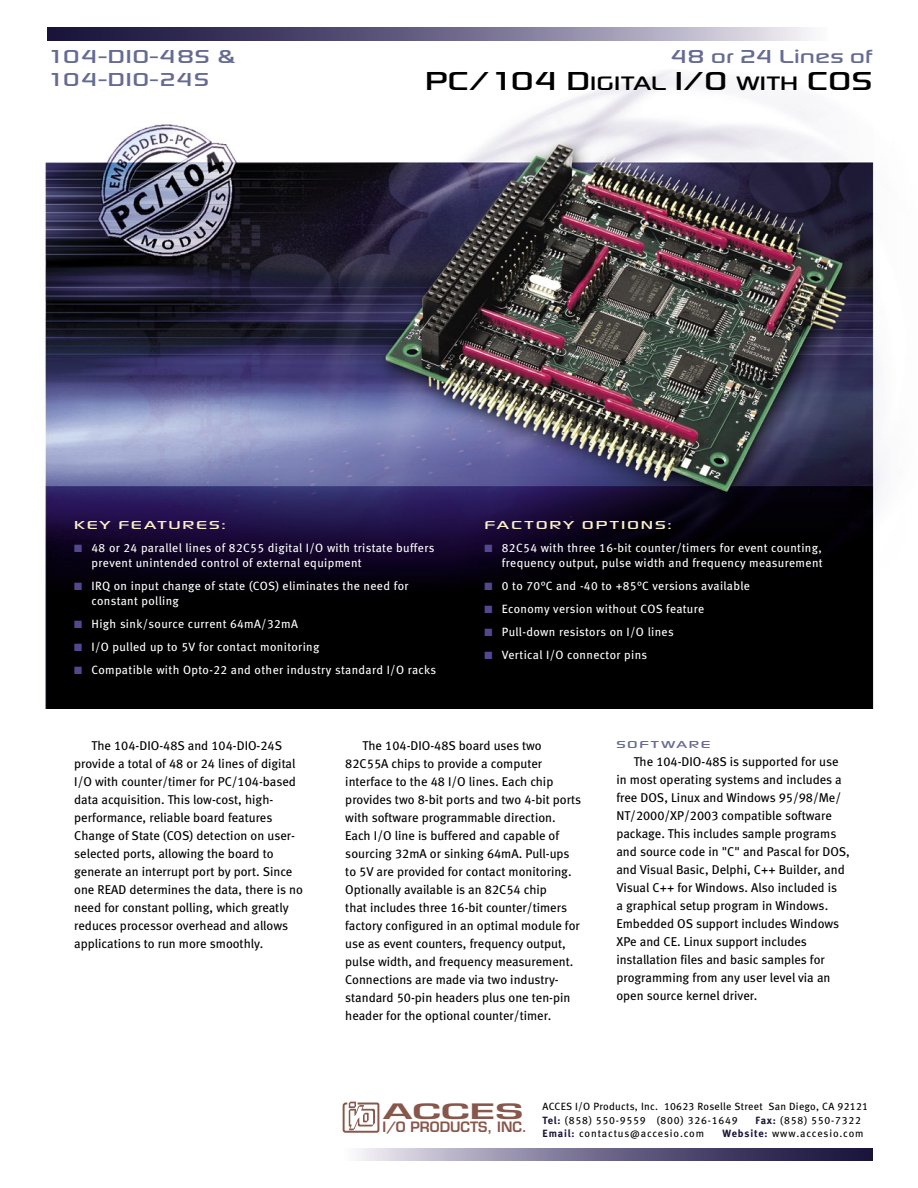
<style>
.page{position:relative;width:918px;height:1188px;background:#fff}
.page>*{position:absolute;margin:0;border:0;box-sizing:border-box;transform-origin:0 0}
.top{font:500 27px "Digital Sans EF";color:#000;scale:1.5 1}
.t1{font:600 20.85px "Eurostile";color:#88564a;scale:1.99 1}
.Chart_Sub2{font:500 19.5px/22.5px "Digital Sans EF";letter-spacing:.03em;color:#666b93;scale:1.5 1}
.top-2{font:500 19.5px "Digital Sans EF";color:#666b93;scale:1.5 1}
.t2{font:600 13.95px "Eurostile";color:#88564a}
.Text{font:12.75px/18px "Meta Book LF";color:#000}
.New_Bullets{font:12px/15px "Meta Book LF";letter-spacing:.03em;color:#fff}
.Chart_Sub2-2{font:500 12px "Digital Sans EF";letter-spacing:.08em;color:#fbf1cb;scale:1.75 1}
.t3{font:10.5px/13.5px "Meta Book LF";letter-spacing:.025em;color:#000}
.t4{font:10.5px "Meta Book LF";letter-spacing:.07em;color:#000}
.test2{font:500 10.5px "Digital Sans EF";letter-spacing:.08em;color:#666b93;scale:1.75 1}
.s1{font-size:20.25px}
.s2{color:#544792}
.s3{font-family:"Meta Bold LF";color:#1a143a}
</style>
<div class="page">
<img style="left:45px;top:40px;width:838px;height:669px">
<svg style="left:47px;top:27px;width:766px;height:13px;background:#736d8c"></svg>
<svg style="left:356px;top:1148px;width:516px;height:13px;background:#746e8d"></svg>
<svg style="left:342px;top:1101px;width:38px;height:32px"></svg>
<p class="Chart_Sub2" style="left:47px;top:45px;width:127px">104-DIO-48S &amp;<br>104-DIO-24S</p>
<p class="top-2" style="left:670px;top:45px;width:136px">48 or 24 Lines of</p>
<p class="top" style="left:425px;top:65px;width:300px">PC/104 D<span class="s1">IGITAL</span> I/O <span class="s1">WITH</span> COS</p>
<p class="Chart_Sub2-2" style="left:74px;top:518px;width:88px">KEY FEATURES:</p>
<p class="New_Bullets" style="left:92px;top:540px;width:344px;text-indent:-17px"><span class="s2">■</span> 48 or 24 parallel lines of 82C55 digital I/O with tristate buffers prevent unintended control of external equipment</p>
<p class="New_Bullets" style="left:92px;top:578px;width:319px;text-indent:-17px"><span class="s2">■</span> IRQ on input change of state (COS) eliminates the need for constant polling</p>
<p class="New_Bullets" style="left:74px;top:616px;width:225px"><span class="s2">■</span> High sink/source current 64mA/32mA</p>
<p class="New_Bullets" style="left:74px;top:639px;width:247px"><span class="s2">■</span> I/O pulled up to 5V for contact monitoring</p>
<p class="New_Bullets" style="left:74px;top:662px;width:363px"><span class="s2">■</span> Compatible with Opto-22 and other industry standard I/O racks</p>
<p class="Chart_Sub2-2" style="left:485px;top:518px;width:108px">FACTORY OPTIONS:</p>
<p class="New_Bullets" style="left:485px;top:540px;width:340px;text-align:right"><span class="s2">■</span> 82C54 with three 16-bit counter/timers for event counting, frequency output, pulse width and frequency measurement</p>
<p class="New_Bullets" style="left:485px;top:578px;width:267px"><span class="s2">■</span> 0 to 70°C and -40 to +85°C versions available</p>
<p class="New_Bullets" style="left:485px;top:601px;width:221px"><span class="s2">■</span> Economy version without COS feature</p>
<p class="New_Bullets" style="left:485px;top:624px;width:191px"><span class="s2">■</span> Pull-down resistors on I/O lines</p>
<p class="New_Bullets" style="left:485px;top:647px;width:164px"><span class="s2">■</span> Vertical I/O connector pins</p>
<p class="Text" style="left:74px;top:736px;width:230px;text-indent:17px">The 104-DIO-48S and 104-DIO-24S provide a total of 48 or 24 lines of digital I/O with counter/timer for PC/104-based data acquisition. This low-cost, high&shy;performance, reliable board features Change of State (COS) detection on user&shy;selected ports, allowing the board to generate an interrupt port by port. Since one READ determines the data, there is no need for constant polling, which greatly reduces processor overhead and allows applications to run more smoothly.</p>
<p class="Text" style="left:345px;top:736px;width:238px;text-indent:17px">The 104-DIO-48S board uses two 82C55A chips to provide a computer interface to the 48 I/O lines. Each chip provides two 8-bit ports and two 4-bit ports with software programmable direction.<br>Each I/O line is buffered and capable of sourcing 32mA or sinking 64mA. Pull-ups to 5V are provided for contact monitoring.<br>Optionally available is an 82C54 chip<br>that includes three 16-bit counter/timers factory configured in an optimal module for use as event counters, frequency output, pulse width, and frequency measurement.<br>Connections are made via two industry&shy;standard 50-pin headers plus one ten-pin header for the optional counter/timer.</p>
<p class="test2" style="left:616px;top:738px;width:55px">SOFTWARE</p>
<p class="Text" style="left:616px;top:752px;width:235px;text-indent:17px">The 104-DIO-48S is supported for use in most operating systems and includes a free DOS, Linux and Windows 95/98/Me/ NT/2000/XP/2003 compatible software package. This includes sample programs and source code in "C" and Pascal for DOS, and Visual Basic, Delphi, C++ Builder, and Visual C++ for Windows. Also included is<br>a graphical setup program in Windows.<br>Embedded OS support includes Windows XPe and CE. Linux support includes installation files and basic samples for programming from any user level via an open source kernel driver.</p>
<p class="t1" style="left:383px;top:1099px;width:72px">ACCES</p>
<p class="t2" style="left:383px;top:1118px;width:146px">I/O PRODUCTS, INC.</p>
<p class="t3" style="left:543px;top:1100px;width:327px">ACCES I/O Products, Inc. 10623 Roselle Street San Diego, CA 92121<br><span class="s3">Tel:</span> (858) 550-9559 (800) 326-1649</p>
<p class="t4" style="left:756px;top:1114px;width:107px"><span class="s3">Fax:</span> (858) 550-7322</p>
<p class="t4" style="left:543px;top:1127px;width:163px"><span class="s3">Email:</span> contactus@accesio.com</p>
<p class="t4" style="left:722px;top:1127px;width:143px"><span class="s3">Website:</span> www.accesio.com</p>
</div>
